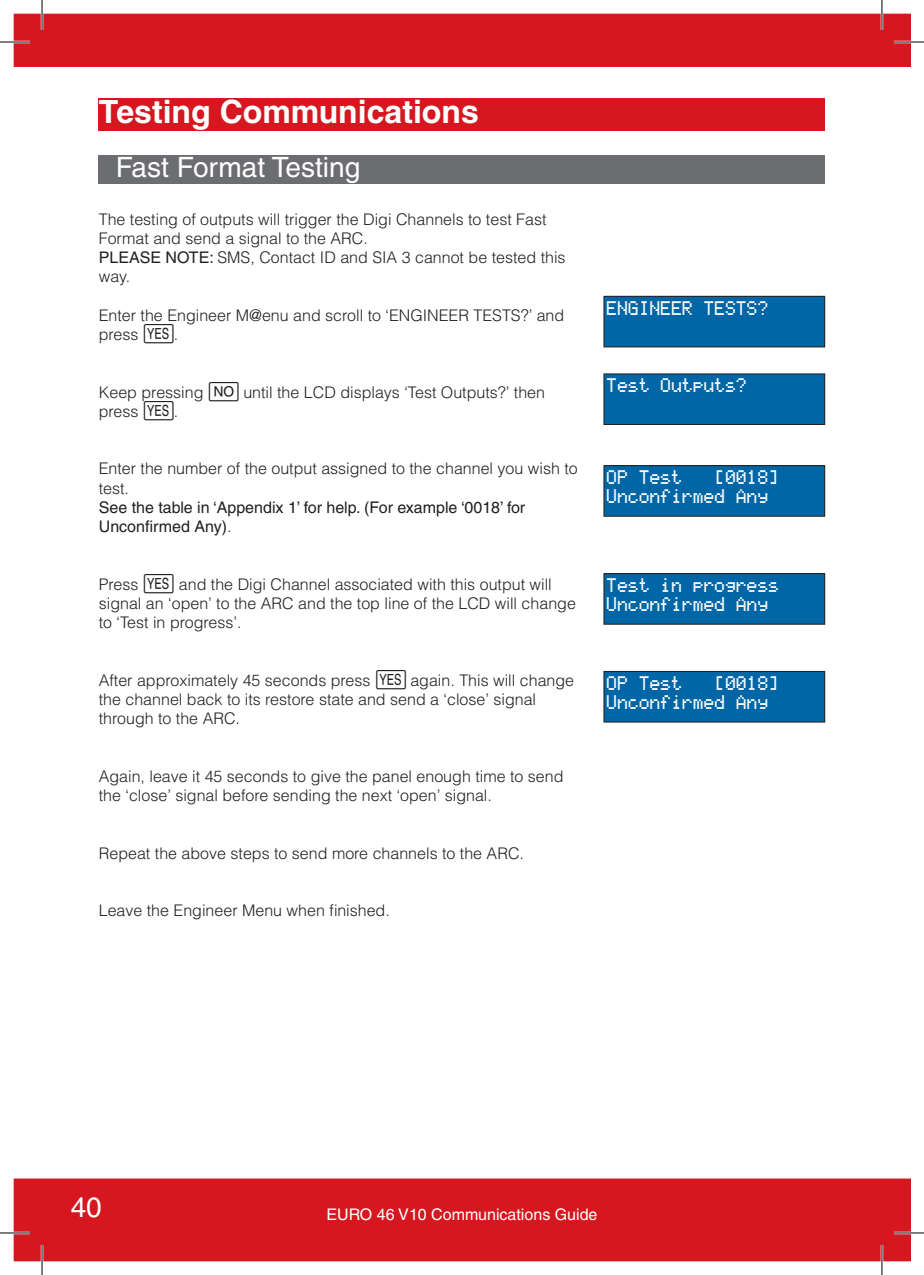
<style>
.page{position:relative;width:924px;height:1275px;background:#fff}
.page>*{position:absolute;margin:0;border:0;box-sizing:border-box;transform-origin:0 0}
.t1{font:700 32px "Helvetica";color:#fff}
.t2{font:28px "Helvetica";color:#fff}
.t3{font:300 16px/19.2px "Helvetica";color:#231f20}
.t4{font:16px/19.2px "Matrix LCDV2";color:#fff}
.t5{font:16px/19.2px "Helvetica";color:#231f20}
.t6{font:16px "Helvetica";color:#fff}
.s1{font-weight:400}
.s2{font-family:"Matrix RKP23";font-weight:400}
.s3{font-weight:300}
</style>
<div class="page">
<div style="left:14px;top:1178px;width:895px;height:83px;background:#d7171f"></div>
<div style="left:14px;top:14px;width:895px;height:53px;background:#d7171f"></div>
<div style="left:99px;top:99px;width:725px;height:32px;background:#d7171f"></div>
<div style="left:99px;top:155px;width:725px;height:28px;background:#6c6d70"></div>
<div style="left:603px;top:296px;width:221px;height:51px;background:#0166a5"></div>
<div style="left:603px;top:296px;width:221px;height:51px;border:1px solid #231f20"></div>
<div style="left:603px;top:374px;width:221px;height:50px;background:#0166a5"></div>
<div style="left:603px;top:373px;width:221px;height:52px;border:1px solid #231f20"></div>
<div style="left:603px;top:465px;width:221px;height:51px;background:#0166a5"></div>
<div style="left:603px;top:465px;width:221px;height:52px;border:1px solid #231f20"></div>
<div style="left:603px;top:671px;width:221px;height:51px;background:#0166a5"></div>
<div style="left:603px;top:671px;width:221px;height:51px;border:1px solid #231f20"></div>
<div style="left:603px;top:573px;width:221px;height:51px;background:#0166a5"></div>
<div style="left:603px;top:573px;width:221px;height:52px;border:1px solid #231f20"></div>
<hr style="left:0;top:41px;width:30px;height:2px;background:#fff">
<hr style="left:893px;top:41px;width:30px;height:2px;background:#fff">
<hr style="left:0;top:1231px;width:30px;height:3px;background:#fff">
<hr style="left:893px;top:1231px;width:30px;height:3px;background:#fff">
<hr style="left:41px;top:0;width:2px;height:30px;background:#fff">
<hr style="left:41px;top:1245px;width:2px;height:30px;background:#fff">
<hr style="left:880px;top:0;width:2px;height:30px;background:#fff">
<hr style="left:880px;top:1245px;width:2px;height:30px;background:#fff">
<hr style="left:0;top:42px;width:30px;height:1px;background:#000">
<hr style="left:893px;top:42px;width:30px;height:1px;background:#000">
<hr style="left:0;top:1232px;width:30px;height:1px;background:#000">
<hr style="left:893px;top:1232px;width:30px;height:1px;background:#000">
<hr style="left:42px;top:0;width:1px;height:30px;background:#000">
<hr style="left:42px;top:1245px;width:1px;height:30px;background:#000">
<hr style="left:881px;top:0;width:1px;height:30px;background:#000">
<hr style="left:881px;top:1245px;width:1px;height:30px;background:#000">
<h1 class="t1" style="left:99px;top:93px;width:381px">Testing Communications</h1>
<h2 class="t2" style="left:116px;top:151px;width:246px">Fast Format Testing</h2>
<p class="t3" style="left:99px;top:209px;width:468px">The testing of outputs will trigger the Digi Channels to test Fast Format and send a signal to the ARC.<br><span class="s1">PLEASE NOTE:</span> SMS, Contact ID and SIA 3 cannot be tested this way.</p>
<p class="t3" style="left:99px;top:305px;width:467px">Enter the Engineer M@enu and scroll to ‘ENGINEER TESTS?’ and press <span class="s2">f</span>.</p>
<p class="t3" style="left:99px;top:382px;width:447px">Keep pressing <span class="s2">h</span> until the LCD displays ‘Test Outputs?’ then press <span class="s2">f</span>.</p>
<p class="t3" style="left:99px;top:459px;width:480px">Enter the number of the output assigned to the channel you wish to test.</p>
<p class="t5" style="left:99px;top:497px;width:428px">See the table in ‘Appendix 1’ for help. (For example ‘0018’ for<br>Unconfirmed Any)<span class="s3">.</span></p>
<p class="t3" style="left:99px;top:574px;width:478px">Press <span class="s2">f</span> and the Digi Channel associated with this output will signal an ‘open’ to the ARC and the top line of the LCD will change to ‘Test in progress’.</p>
<p class="t3" style="left:99px;top:670px;width:476px">After approximately 45 seconds press <span class="s2">f</span> again. This will change the channel back to its restore state and send a ‘close’ signal through to the ARC.</p>
<p class="t3" style="left:99px;top:766px;width:466px">Again, leave it 45 seconds to give the panel enough time to send the ‘close’ signal before sending the next ‘open’ signal.</p>
<p class="t3" style="left:99px;top:843px;width:426px">Repeat the above steps to send more channels to the ARC.</p>
<p class="t3" style="left:99px;top:900px;width:292px">Leave the Engineer Menu when finished.</p>
<p class="t4" style="left:606px;top:295px;width:163px">ENGINEER TESTS?</p>
<p class="t4" style="left:606px;top:373px;width:142px">Test Outputs?</p>
<p class="t4" style="left:606px;top:464px;width:77px">OP Test</p>
<p class="t4" style="left:606px;top:464px;width:174px;text-indent:108px">[0018]<br>Unconfirmed Any</p>
<p class="t4" style="left:606px;top:572px;width:174px">Test in progress<br>Unconfirmed Any</p>
<p class="t4" style="left:606px;top:670px;width:77px">OP Test</p>
<p class="t4" style="left:606px;top:670px;width:174px;text-indent:108px">[0018]<br>Unconfirmed Any</p>
<h2 class="t2" style="left:71px;top:1191px;width:33px">40</h2>
<p class="t6" style="left:326px;top:1205px;width:272px">EURO 46 V10 Communications Guide</p>
</div>
